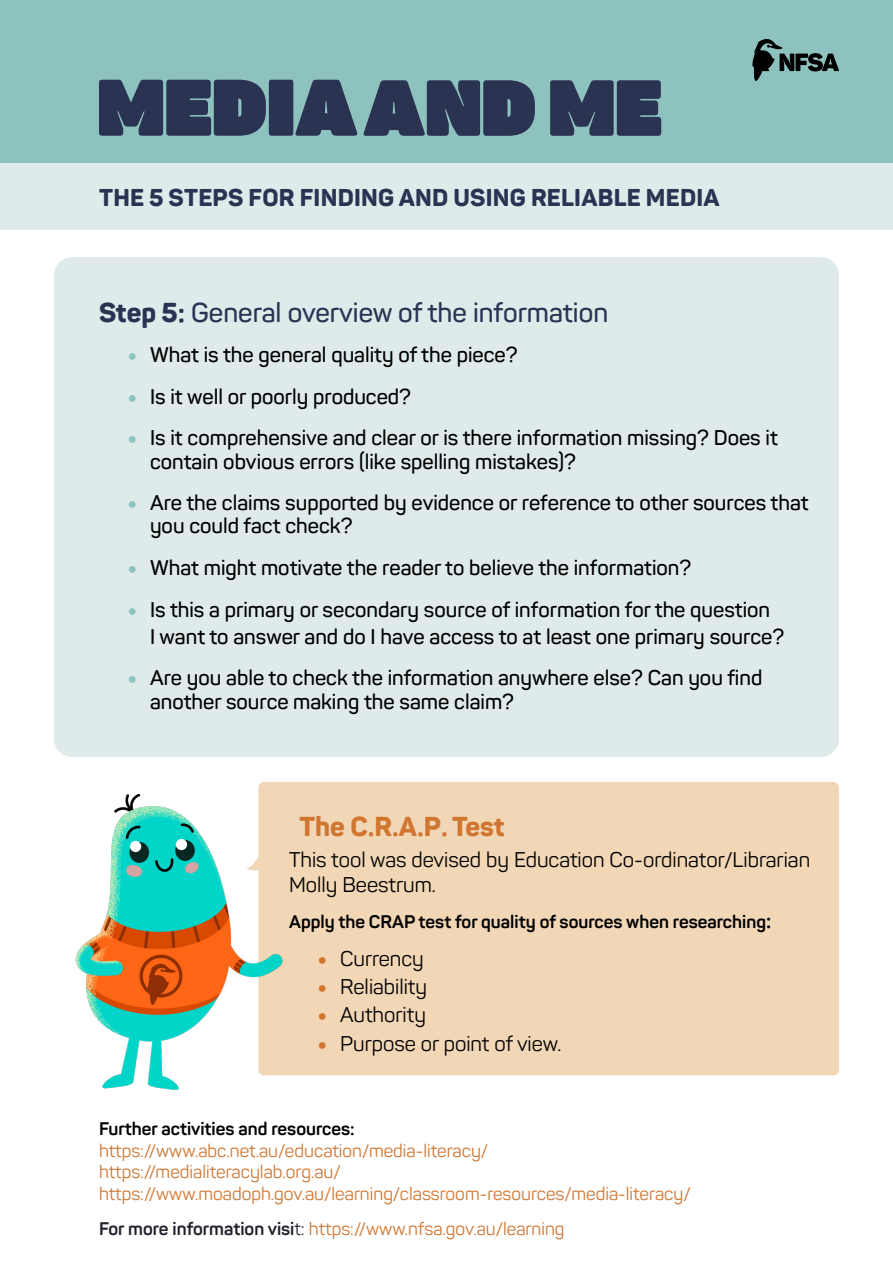
<style>
.page{position:relative;width:893px;height:1263px;background:#fff}
.page>*{position:absolute;margin:0;border:0;box-sizing:border-box;transform-origin:0 0}
.t1{font:600 27px "Panton";color:#2b3353}
.t2{font:800 27px "Panton";color:#d07631}
.t3{font:800 24px "Panton";letter-spacing:.01em;color:#2b3353}
.t4{font:600 21px/23.2px "Panton";color:#000}
.t5{font:21px/25.2px "Panton";color:#000}
.t6{font:18px "Panton";color:#d07631}
.t7{font:700 18px "Panton";color:#000}
.s1{font-weight:800}
.s2{font-weight:900;color:#8ec2bf}
.s3{font-size:21px}
.s4{font-weight:900;color:#d07631}
.s5{font-weight:700;color:#24212d}
.s6{color:#24212d}
</style>
<div class="page">
<div style="left:54px;top:257px;width:785px;height:500px;background:#dfebeb;border-radius:18px"></div>
<div style="left:258px;top:782px;width:581px;height:293px;background:#f2d7b6;border-radius:6px"></div>
<div style="left:0;top:0;width:893px;height:229px;background:#dfebeb"></div>
<div style="left:0;top:0;width:893px;height:162px;background:#8ec2bf"></div>
<svg style="left:99px;top:80px;width:562px;height:56px"></svg>
<svg style="left:752px;top:39px;width:87px;height:42px"></svg>
<img style="left:75px;top:782px;width:214px;height:308px">
<p class="t3" style="left:99px;top:183px;width:622px">THE 5 STEPS FOR FINDING AND USING RELIABLE MEDIA</p>
<p class="t1" style="left:99px;top:296px;width:511px"><span class="s1">Step 5:</span> General overview of the information</p>
<p class="t4" style="left:129px;top:343px;width:390px"><span class="s2">•</span> What is the general quality of the piece?</p>
<p class="t4" style="left:129px;top:385px;width:284px"><span class="s2">•</span> Is it well or poorly produced?</p>
<p class="t4" style="left:150px;top:426px;width:629px;text-indent:-21px"><span class="s2">•</span> Is it comprehensive and clear or is there information missing? Does it contain obvious errors (like spelling mistakes)?</p>
<p class="t4" style="left:150px;top:491px;width:660px;text-indent:-21px"><span class="s2">•</span> Are the claims supported by evidence or reference to other sources that you could fact check?</p>
<p class="t4" style="left:129px;top:556px;width:564px"><span class="s2">•</span> What might motivate the reader to believe the information?</p>
<p class="t4" style="left:150px;top:596px;width:636px;line-height:27px;text-indent:-21px"><span class="s2">•</span> Is this a primary or secondary source of information for the question<br>I want to answer and do I have access to at least one primary source?</p>
<p class="t4" style="left:150px;top:666px;width:614px;text-indent:-21px"><span class="s2">•</span> Are you able to check the information anywhere else? Can you find another source making the same claim?</p>
<p class="t2" style="left:299px;top:809px;width:207px">The C.R.A.P. Test</p>
<p class="t5" style="left:289px;top:847px;width:523px">This tool was devised by Education Co-ordinator/Librarian<br>Molly Beestrum.</p>
<p class="t7" style="left:289px;top:910px;width:484px">Apply the CRAP test for quality of sources when researching<span class="s3">:</span></p>
<p class="t5" style="left:319px;top:946px;width:106px"><span class="s4">•</span> Currency</p>
<p class="t5" style="left:319px;top:974px;width:110px"><span class="s4">•</span> Reliability</p>
<p class="t5" style="left:319px;top:1002px;width:109px"><span class="s4">•</span> Authority</p>
<p class="t5" style="left:319px;top:1030px;width:244px"><span class="s4">•</span> Purpose or point of view.</p>
<p class="t7" style="left:99px;top:1117px;width:257px">Further activities and resources:</p>
<p class="t6" style="left:99px;top:1139px;width:391px">https://www.abc.net.au/education/media-literacy/</p>
<p class="t6" style="left:99px;top:1161px;width:243px">https://medialiteracylab.org.au/</p>
<p class="t6" style="left:99px;top:1182px;width:593px">https://www.moadoph.gov.au/learning/classroom-resources/media-literacy/</p>
<p class="t6" style="left:99px;top:1218px;width:467px"><span class="s5">For more information visi</span><span class="s6">t:</span> https://www.nfsa.gov.au/learning</p>
</div>
